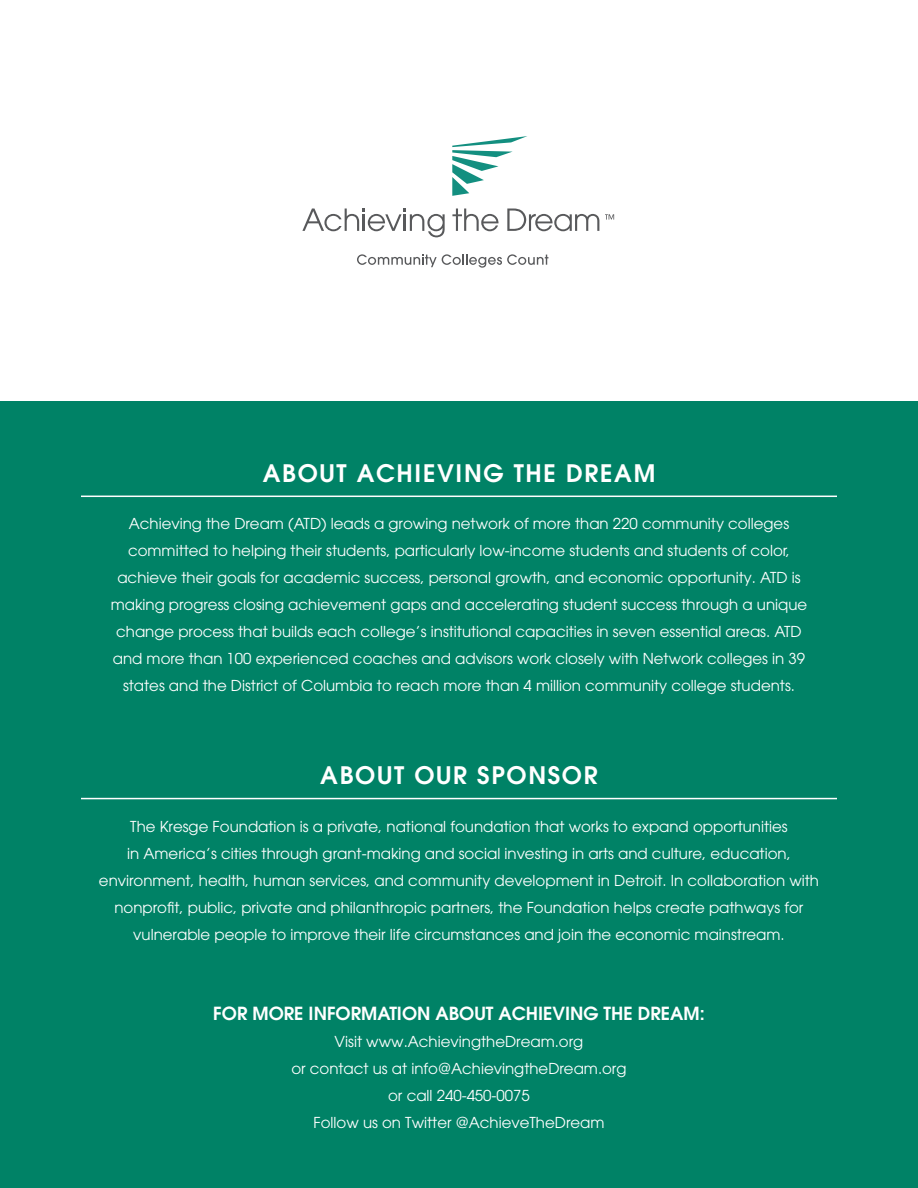
<style>
.page{position:relative;width:918px;height:1188px;background:#fff}
.page>*{position:absolute;margin:0;border:0;box-sizing:border-box;transform-origin:0 0}
.t1{font:600 24px "Avant Garde";letter-spacing:.07em;color:#fff}
.t2{font:600 18px "Avant Garde";color:#fff}
.t3{font:15px/27px "Avant Garde";color:#fff;text-align:center}
</style>
<div class="page">
<svg style="left:452px;top:136px;width:75px;height:60px"></svg>
<svg style="left:357px;top:254px;width:191px;height:14px"></svg>
<svg style="left:302px;top:209px;width:143px;height:28px"></svg>
<svg style="left:452px;top:209px;width:47px;height:22px"></svg>
<svg style="left:507px;top:209px;width:92px;height:22px"></svg>
<svg style="left:605px;top:214px;width:9px;height:6px"></svg>
<div style="left:0;top:402px;width:918px;height:786px;background:#008266"></div>
<hr style="left:81px;top:496px;width:756px;height:1px;background:#fff">
<hr style="left:81px;top:798px;width:756px;height:1px;background:#fff">
<h1 class="t1" style="left:263px;top:464px;width:394px">ABOUT ACHIEVING THE DREAM</h1>
<p class="t3" style="left:111px;top:512px;width:698px">Achieving the Dream (ATD) leads a growing network of more than 220 community colleges committed to helping their students, particularly low-income students and students of color, achieve their goals for academic success, personal growth, and economic opportunity. ATD is making progress closing achievement gaps and accelerating student success through a unique change process that builds each college’s institutional capacities in seven essential areas. ATD and more than 100 experienced coaches and advisors work closely with Network colleges in 39 states and the District of Columbia to reach more than 4 million community college students.</p>
<h1 class="t1" style="left:320px;top:766px;width:279px">ABOUT OUR SPONSOR</h1>
<p class="t3" style="left:99px;top:814px;width:722px">The Kresge Foundation is a private, national foundation that works to expand opportunities<br>in America’s cities through grant-making and social investing in arts and culture, education, environment, health, human services, and community development in Detroit. In collaboration with nonprofit, public, private and philanthropic partners, the Foundation helps create pathways for vulnerable people to improve their life circumstances and join the economic mainstream.</p>
<p class="t2" style="left:213px;top:1006px;width:493px">FOR MORE INFORMATION ABOUT ACHIEVING THE DREAM:</p>
<p class="t3" style="left:291px;top:1029px;width:337px">Visit www.AchievingtheDream.org<br>or contact us at info@AchievingtheDream.org or call 240-450-0075<br>Follow us on Twitter @AchieveTheDream</p>
</div>
